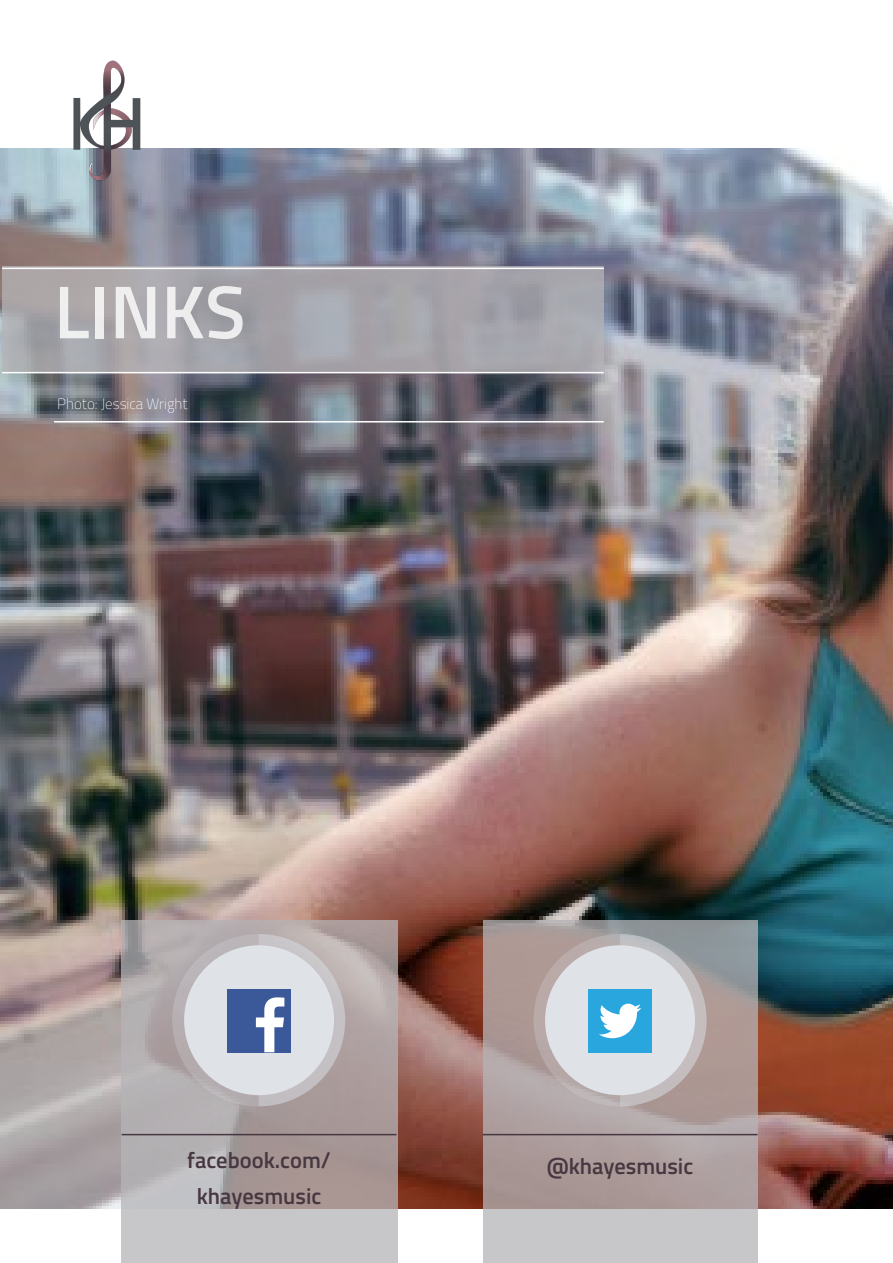
<style>
.page{position:relative;width:893px;height:1263px;background:#fff}
.page>*{position:absolute;margin:0;border:0;box-sizing:border-box;transform-origin:0 0}
.t1{font:600 75px "Titillium";color:#fff}
.list{font:600 22.5px/36px "Titillium";color:#473741;text-align:center}
.t2{font:100 15px "Titillium";color:#fff}
</style>
<div class="page">
<img style="left:0;top:149px;width:893px;height:1060px">
<img style="left:54px;top:60px;width:109px;height:126px">
<svg style="left:2px;top:267px;width:602px;height:105px;fill:#a7a5aa"></svg>
<hr style="left:2px;top:268px;width:602px;height:1px;background:#fff">
<hr style="left:2px;top:372px;width:602px;height:1px;background:#fff">
<svg style="left:121px;top:921px;width:276px;height:342px"></svg>
<svg style="left:483px;top:921px;width:274px;height:342px"></svg>
<hr style="left:483px;top:1134px;width:274px;height:1px;background:#473741">
<hr style="left:122px;top:1134px;width:275px;height:1px;background:#473741">
<hr style="left:54px;top:421px;width:550px;height:1px;background:#fff">
<svg style="left:172px;top:934px;width:173px;height:172px"></svg>
<svg style="left:533px;top:934px;width:174px;height:172px"></svg>
<h1 class="t1" style="left:54px;top:256px;width:193px">LINKS</h1>
<p class="t2" style="left:57px;top:393px;width:132px">Photo: Jessica Wright</p>
<p class="list" style="left:187px;top:1141px;width:145px">facebook.com/ khayesmusic</p>
<p class="list" style="left:547px;top:1147px;width:148px">@khayesmusic</p>
</div>
